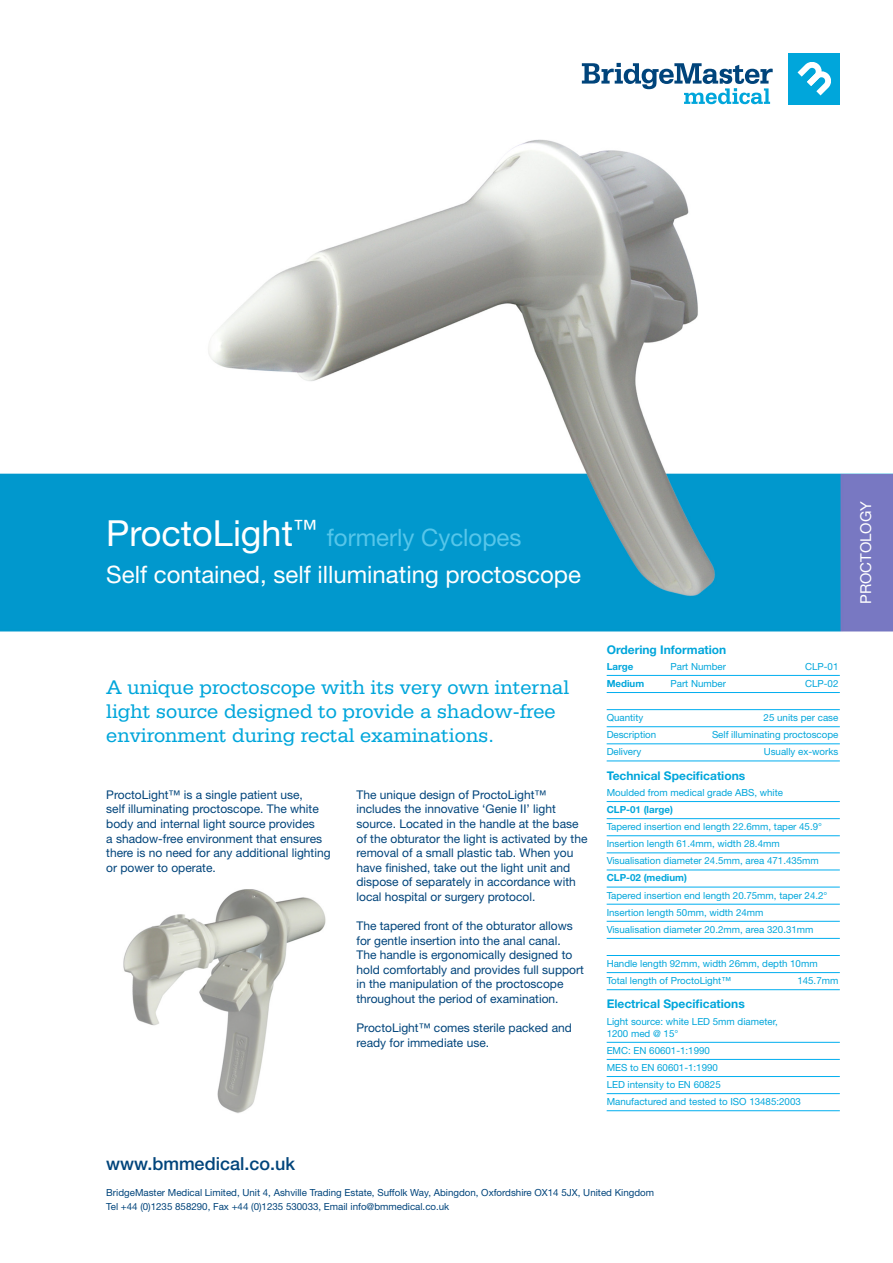
<style>
.page{position:relative;width:893px;height:1263px;background:#fff}
.page>*{position:absolute;margin:0;border:0;box-sizing:border-box;transform-origin:0 0}
.SUBHEAD{font:24px "Helvetica Neue";color:#fff}
.HEADING{font:24px "Helvetica Neue";color:#56c6ea}
.INTRO_PARA{font:21px/24px "Serifa BT";color:#00a6db}
.t1{font:500 18px "Helvetica Neue";color:#00447b}
.t2{font:15px "Helvetica Neue";color:#fff}
.BODY_TEXT{font:12px/14.5px "Helvetica Neue";color:#00447b}
.TABLE_HEADER{font:700 12px "Helvetica Neue";color:#00a6db}
.TABLE_TEXT{font:9.75px/12px "Helvetica Neue";color:#00a6db}
.t3{font:9.75px/13.5px "Helvetica Neue";color:#00447b}
.TABLE_TEXT-2{font:700 9.75px "Helvetica Neue";color:#00a6db}
.s1{font-size:36px;color:#fff}
</style>
<div class="page">
<img style="left:0;top:53px;width:893px;height:1060px">
<svg style="left:582px;top:63px;width:191px;height:41px"></svg>
<div style="left:789px;top:53px;width:51px;height:51px;background:#00a6db"></div>
<svg style="left:797px;top:62px;width:34px;height:33px"></svg>
<hr style="left:607px;top:675px;width:233px;height:1px;background:#00aeef">
<hr style="left:607px;top:692px;width:233px;height:1px;background:#00aeef">
<hr style="left:607px;top:709px;width:233px;height:1px;background:#00aeef">
<hr style="left:607px;top:726px;width:233px;height:1px;background:#00aeef">
<hr style="left:607px;top:743px;width:233px;height:1px;background:#00aeef">
<hr style="left:607px;top:761px;width:233px;height:1px;background:#00aeef">
<hr style="left:607px;top:801px;width:233px;height:1px;background:#00aeef">
<hr style="left:607px;top:818px;width:233px;height:1px;background:#00aeef">
<hr style="left:607px;top:835px;width:233px;height:1px;background:#00aeef">
<hr style="left:607px;top:852px;width:233px;height:1px;background:#00aeef">
<hr style="left:607px;top:870px;width:233px;height:1px;background:#00aeef">
<hr style="left:607px;top:887px;width:233px;height:1px;background:#00aeef">
<hr style="left:607px;top:904px;width:233px;height:1px;background:#00aeef">
<hr style="left:607px;top:921px;width:233px;height:1px;background:#00aeef">
<hr style="left:607px;top:938px;width:233px;height:1px;background:#00aeef">
<hr style="left:607px;top:955px;width:233px;height:1px;background:#00aeef">
<hr style="left:607px;top:972px;width:233px;height:1px;background:#00aeef">
<hr style="left:607px;top:989px;width:233px;height:1px;background:#00aeef">
<hr style="left:607px;top:1042px;width:233px;height:1px;background:#00aeef">
<hr style="left:607px;top:1059px;width:233px;height:1px;background:#00aeef">
<hr style="left:607px;top:1076px;width:233px;height:1px;background:#00aeef">
<hr style="left:607px;top:1093px;width:233px;height:1px;background:#00aeef">
<hr style="left:607px;top:1110px;width:233px;height:1px;background:#00aeef">
<p class="HEADING" style="left:106px;top:523px;width:417px"><span class="s1">ProctoLight</span><sup>™</sup> formerly Cyclopes</p>
<p class="SUBHEAD" style="left:106px;top:560px;width:476px">Self contained, self illuminating proctoscope</p>
<p class="INTRO_PARA" style="left:106px;top:675px;width:464px">A unique proctoscope with its very own internal light source designed to provide a shadow-free environment during rectal examinations.</p>
<p class="BODY_TEXT" style="left:106px;top:787px;width:226px">ProctoLight™ is a single patient use,<br>self illuminating proctoscope. The white body and internal light source provides<br>a shadow-free environment that ensures there is no need for any additional lighting or power to operate.</p>
<p class="BODY_TEXT" style="left:356px;top:787px;width:232px">The unique design of ProctoLight™ includes the innovative ‘Genie II’ light source. Located in the handle at the base of the obturator the light is activated by the removal of a small plastic tab. When you have finished, take out the light unit and dispose of separately in accordance with local hospital or surgery protocol.</p>
<p class="BODY_TEXT" style="left:356px;top:918px;width:229px">The tapered front of the obturator allows for gentle insertion into the anal canal.<br>The handle is ergonomically designed to hold comfortably and provides full support in the manipulation of the proctoscope throughout the period of examination.</p>
<p class="BODY_TEXT" style="left:356px;top:1020px;width:217px">ProctoLight™ comes sterile packed and ready for immediate use.</p>
<p class="TABLE_HEADER" style="left:607px;top:642px;width:121px">Ordering Information</p>
<p class="TABLE_TEXT-2" style="left:607px;top:660px;width:28px">Large</p>
<p class="TABLE_TEXT" style="left:670px;top:660px;width:57px">Part Number</p>
<p class="TABLE_TEXT" style="left:805px;top:660px;width:35px">CLP-01</p>
<p class="TABLE_TEXT-2" style="left:607px;top:677px;width:39px">Medium</p>
<p class="TABLE_TEXT" style="left:670px;top:677px;width:57px">Part Number</p>
<p class="TABLE_TEXT" style="left:805px;top:677px;width:35px">CLP-02</p>
<p class="TABLE_TEXT" style="left:607px;top:711px;width:38px">Quantity</p>
<p class="TABLE_TEXT" style="left:764px;top:711px;width:76px">25 units per case</p>
<p class="TABLE_TEXT" style="left:607px;top:729px;width:51px">Description</p>
<p class="TABLE_TEXT" style="left:712px;top:729px;width:128px">Self illuminating proctoscope</p>
<p class="TABLE_TEXT" style="left:607px;top:746px;width:36px">Delivery</p>
<p class="TABLE_TEXT" style="left:764px;top:746px;width:76px">Usually ex-works</p>
<p class="TABLE_HEADER" style="left:607px;top:768px;width:140px">Technical Specifications</p>
<p class="TABLE_TEXT" style="left:607px;top:786px;width:178px">Moulded from medical grade ABS, white</p>
<p class="TABLE_TEXT-2" style="left:607px;top:803px;width:68px">CLP-01 (large)</p>
<p class="TABLE_TEXT" style="left:607px;top:820px;width:217px">Tapered insertion end length 22.6mm, taper 45.9°</p>
<p class="TABLE_TEXT" style="left:607px;top:838px;width:175px">Insertion length 61.4mm, width 28.4mm</p>
<p class="TABLE_TEXT" style="left:607px;top:855px;width:214px">Visualisation diameter 24.5mm, area 471.435mm</p>
<p class="TABLE_TEXT-2" style="left:607px;top:872px;width:82px">CLP-02 (medium)</p>
<p class="TABLE_TEXT" style="left:607px;top:889px;width:222px">Tapered insertion end length 20.75mm, taper 24.2°</p>
<p class="TABLE_TEXT" style="left:607px;top:906px;width:158px">Insertion length 50mm, width 24mm</p>
<p class="TABLE_TEXT" style="left:607px;top:923px;width:208px">Visualisation diameter 20.2mm, area 320.31mm</p>
<p class="TABLE_TEXT" style="left:607px;top:957px;width:213px">Handle length 92mm, width 26mm, depth 10mm</p>
<p class="TABLE_TEXT" style="left:607px;top:974px;width:126px">Total length of ProctoLight™</p>
<p class="TABLE_TEXT" style="left:797px;top:974px;width:43px">145.7mm</p>
<p class="TABLE_HEADER" style="left:607px;top:997px;width:140px">Electrical Specifications</p>
<p class="TABLE_TEXT" style="left:607px;top:1015px;width:173px">Light source: white LED 5mm diameter,<br>1200 med @ 15°</p>
<p class="TABLE_TEXT" style="left:607px;top:1044px;width:105px">EMC: EN 60601-1:1990</p>
<p class="TABLE_TEXT" style="left:607px;top:1061px;width:113px">MES to EN 60601-1:1990</p>
<p class="TABLE_TEXT" style="left:607px;top:1078px;width:116px">LED intensity to EN 60825</p>
<p class="TABLE_TEXT" style="left:607px;top:1095px;width:196px">Manufactured and tested to ISO 13485:2003</p>
<p class="t1" style="left:106px;top:1153px;width:190px">www.bmmedical.co.uk</p>
<p class="t3" style="left:106px;top:1186px;width:549px">BridgeMaster Medical Limited, Unit 4, Ashville Trading Estate, Suffolk Way, Abingdon, Oxfordshire OX14 5JX, United Kingdom<br>Tel +44 (0)1235 858290, Fax +44 (0)1235 530033, Email info@bmmedical.co.uk</p>
<p class="t2" style="left:857px;top:604px;width:105px;rotate:-90deg">PROCTOLOGY</p>
</div>
